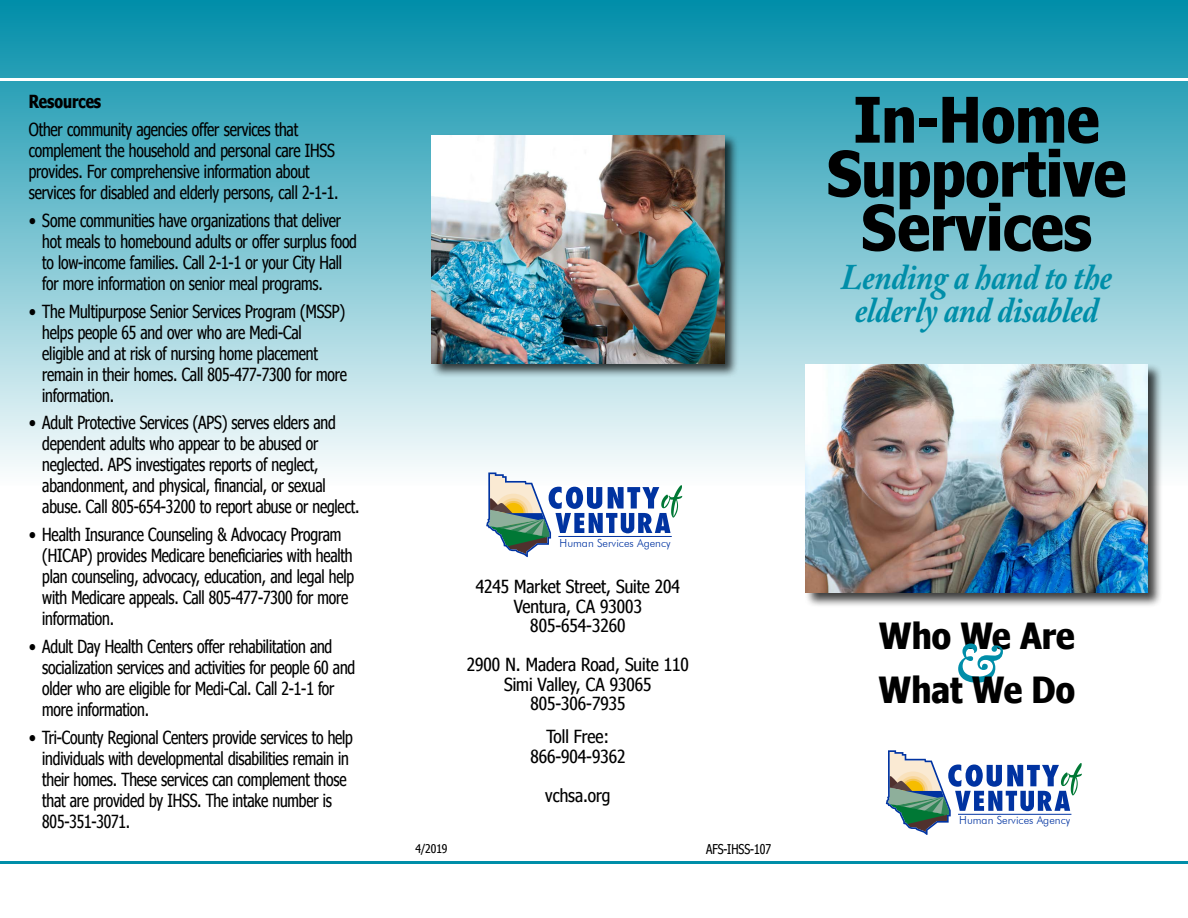
<style>
.page{position:relative;width:1188px;height:918px;background:#fff}
.page>*{position:absolute;margin:0;border:0;box-sizing:border-box;transform-origin:0 0}
.t1{font:700 63px/54px "Nina";color:#000;text-align:center}
.t2{font:italic 700 54px "Adobe Caslon Pro";color:#008ea9}
.t3{font:italic 700 36px/33px "Adobe Caslon Pro";letter-spacing:-.01em;color:#008ea9;text-align:center;scale:.9 1}
.t4{font:700 36px/54px "Nina";color:#000}
.t5{font:18px/21px "Nina";letter-spacing:-.01em;color:#000;scale:.9 1}
.t6{font:18px/19.5px "Nina";letter-spacing:-.01em;color:#000;text-align:center}
.t7{font:700 18px "Nina";color:#000;scale:.9 1}
.t8{font:13.5px "Nina";color:#000;scale:.9 1}
.t9{font:12px "Nina";color:#000}
.t10{font:300 11.1px "Futura BT";color:#0033a1}
</style>
<div class="page">
<div style="left:0;top:0;width:1188px;height:486px;background:linear-gradient(to bottom,#008da8,#fcfdfd)"></div>
<div style="left:804px;top:363px;width:358px;height:244px;background:#000;opacity:.75"></div>
<img style="left:806px;top:364px;width:342px;height:228px">
<hr style="left:0;top:78px;width:1188px;height:3px;background:#fff">
<hr style="left:0;top:861px;width:1188px;height:3px;background:#008ea9">
<div style="left:430px;top:134px;width:309px;height:244px;background:#000;opacity:.75"></div>
<img style="left:432px;top:135px;width:292px;height:228px">
<svg style="left:886px;top:750px;width:196px;height:85px"></svg>
<hr style="left:958px;top:814px;width:113px;height:1px;background:#0033a1">
<svg style="left:486px;top:472px;width:196px;height:85px"></svg>
<hr style="left:558px;top:536px;width:114px;height:1px;background:#0033a1">
<p class="t7" style="left:29px;top:90px;width:82px">Resources</p>
<p class="t5" style="left:29px;top:118px;width:346px">Other community agencies offer services that complement the household and personal care IHSS provides. For comprehensive information about services for disabled and elderly persons, call 2-1-1.</p>
<p class="t5" style="left:42px;top:209px;width:351px;text-indent:-13px">• Some communities have organizations that deliver hot meals to homebound adults or offer surplus food to low-income families. Call 2-1-1 or your City Hall for more information on senior meal programs.</p>
<p class="t5" style="left:42px;top:300px;width:340px;text-indent:-13px">• The Multipurpose Senior Services Program (MSSP) helps people 65 and over who are Medi-Cal eligible and at risk of nursing home placement remain in their homes. Call 805-477-7300 for more information.</p>
<p class="t5" style="left:42px;top:412px;width:354px;text-indent:-13px">• Adult Protective Services (APS) serves elders and dependent adults who appear to be abused or neglected. APS investigates reports of neglect, abandonment, and physical, financial, or sexual abuse. Call 805-654-3200 to report abuse or neglect.</p>
<p class="t5" style="left:42px;top:523px;width:348px;text-indent:-13px">• Health Insurance Counseling &amp; Advocacy Program (HICAP) provides Medicare beneficiaries with health plan counseling, advocacy, education, and legal help with Medicare appeals. Call 805-477-7300 for more information.</p>
<p class="t5" style="left:42px;top:635px;width:349px;text-indent:-13px">• Adult Day Health Centers offer rehabilitation and socialization services and activities for people 60 and older who are eligible for Medi-Cal. Call 2-1-1 for more information.</p>
<p class="t5" style="left:42px;top:726px;width:347px;text-indent:-13px">• Tri-County Regional Centers provide services to help individuals with developmental disabilities remain in their homes. These services can complement those that are provided by IHSS. The intake number is 805-351-3071.</p>
<p class="t10" style="left:560px;top:536px;width:113px">Human Services Agency</p>
<p class="t6" style="left:476px;top:576px;width:205px">4245 Market Street, Suite 204<br>Ventura, CA 93003<br>805-654-3260</p>
<p class="t6" style="left:467px;top:654px;width:223px">2900 N. Madera Road, Suite 110<br>Simi Valley, CA 93065<br>805-306-7935</p>
<p class="t6" style="left:530px;top:726px;width:97px">Toll Free:<br>866-904-9362</p>
<p class="t6" style="left:545px;top:785px;width:67px">vchsa.org</p>
<p class="t9" style="left:416px;top:841px;width:34px">4/2019</p>
<p class="t8" style="left:706px;top:840px;width:74px">AFS-IHSS-107</p>
<h1 class="t1" style="left:827px;top:91px;width:301px">In-Home<br>Supportive<br>Services</h1>
<h3 class="t3" style="left:841px;top:260px;width:303px">Lending a hand to the elderly and disabled</h3>
<h3 class="t4" style="left:879px;top:607px;width:198px">Who We Are<br>What We Do</h3>
<h2 class="t2" style="left:954px;top:631px;width:47px">&amp;</h2>
<p class="t10" style="left:959px;top:814px;width:113px">Human Services Agency</p>
</div>
